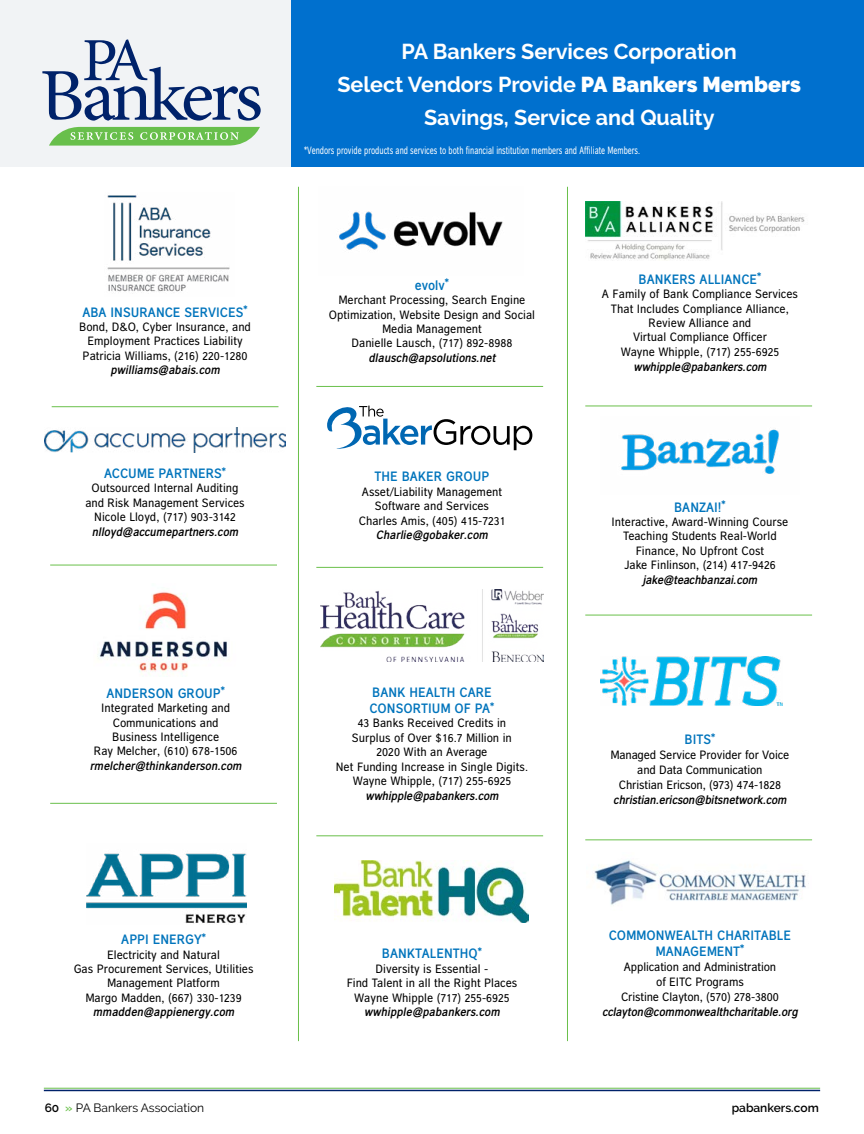
<style>
.page{position:relative;width:864px;height:1134px;background:#fff}
.page>*{position:absolute;margin:0;border:0;box-sizing:border-box;transform-origin:0 0}
.t1{font:700 21.6px/33px "Raleway";color:#fff;text-align:center}
.t2{font:600 13.5px/16.2px "Carnova";color:#0074bc;text-align:center}
.t3{font:12px/14.4px "Carnova";color:#000;text-align:center}
.t4{font:italic 600 12px "Carnova";letter-spacing:-.01em;color:#000}
.t5{font:12px "Raleway";color:#000}
.t6{font:600 12px "Raleway";color:#000}
.t7{font:10.5px "Carnova Narrow";color:#fff}
.s1{font-weight:900}
.s2{font-weight:600}
.s3{font-weight:600;color:#6ac04b}
</style>
<div class="page">
<hr style="left:44px;top:1088px;width:776px;height:1px;background:#6ac04b">
<hr style="left:44px;top:1090px;width:776px;height:1px;background:#00226a">
<div style="left:0;top:0;width:539px;height:166px;background:#f1f3f5"></div>
<svg style="left:42px;top:39px;width:219px;height:82px"></svg>
<svg style="left:49px;top:127px;width:211px;height:19px;background:#83ca6d"></svg>
<div style="left:292px;top:0;width:572px;height:166px;background:#0070ce"></div>
<img style="left:334px;top:861px;width:194px;height:61px">
<hr style="left:52px;top:406px;width:226px;height:1px;background:#6ac04b">
<hr style="left:316px;top:386px;width:227px;height:1px;background:#6ac04b">
<hr style="left:585px;top:406px;width:227px;height:1px;background:#6ac04b">
<hr style="left:316px;top:567px;width:227px;height:1px;background:#6ac04b">
<hr style="left:50px;top:803px;width:227px;height:1px;background:#6ac04b">
<img style="left:107px;top:195px;width:123px;height:98px">
<img style="left:45px;top:428px;width:240px;height:25px">
<img style="left:97px;top:592px;width:132px;height:82px">
<img style="left:86px;top:853px;width:161px;height:71px">
<img style="left:339px;top:211px;width:164px;height:39px">
<img style="left:585px;top:202px;width:220px;height:58px">
<img style="left:621px;top:429px;width:158px;height:45px">
<img style="left:600px;top:656px;width:183px;height:50px">
<img style="left:594px;top:860px;width:215px;height:45px">
<svg style="left:327px;top:406px;width:205px;height:44px"></svg>
<img style="left:320px;top:590px;width:223px;height:72px">
<hr style="left:585px;top:615px;width:227px;height:1px;background:#6ac04b">
<hr style="left:585px;top:839px;width:227px;height:1px;background:#6ac04b">
<hr style="left:316px;top:835px;width:227px;height:1px;background:#6ac04b">
<hr style="left:298px;top:187px;width:1px;height:854px;background:#6ac04b">
<hr style="left:567px;top:187px;width:1px;height:854px;background:#6ac04b">
<hr style="left:50px;top:565px;width:227px;height:1px;background:#6ac04b">
<p class="t2" style="left:82px;top:304px;width:167px">ABA INSURANCE SERVICES<sup>*</sup></p>
<p class="t3" style="left:79px;top:320px;width:173px">Bond, D&amp;O, Cyber Insurance, and<br>Employment Practices Liability<br>Patricia Williams, (216) 220-1280</p>
<p class="t4" style="left:110px;top:363px;width:111px">pwilliams@abais.com</p>
<p class="t2" style="left:104px;top:465px;width:124px">ACCUME PARTNERS<sup>*</sup></p>
<p class="t3" style="left:85px;top:481px;width:161px">Outsourced Internal Auditing and Risk Management Services<br>Nicole Lloyd, (717) 903-3142</p>
<p class="t4" style="left:92px;top:525px;width:148px">nlloyd@accumepartners.com</p>
<p class="t2" style="left:106px;top:685px;width:120px">ANDERSON GROUP<sup>*</sup></p>
<p class="t3" style="left:94px;top:701px;width:145px">Integrated Marketing and<br>Communications and<br>Business Intelligence<br>Ray Melcher, (610) 678-1506</p>
<p class="t4" style="left:90px;top:759px;width:153px">rmelcher@thinkanderson.com</p>
<p class="t2" style="left:121px;top:931px;width:86px">APPI ENERGY<sup>*</sup></p>
<p class="t3" style="left:74px;top:947px;width:181px">Electricity and Natural<br>Gas Procurement Services, Utilities<br>Management Platform<br>Margo Madden, (667) 330-1239</p>
<p class="t4" style="left:93px;top:1005px;width:143px">mmadden@appienergy.com</p>
<h1 class="t1" style="left:337px;top:35px;width:465px">PA Bankers Services Corporation<br>Select Vendors Provide <span class="s1">PA Bankers Members<br></span>Savings, Service and Quality</h1>
<p class="t7" style="left:304px;top:145px;width:338px">*Vendors provide products and services to both financial institution members and Affiliate Members.</p>
<p class="t2" style="left:415px;top:277px;width:36px">evolv<sup>*</sup></p>
<p class="t3" style="left:329px;top:293px;width:208px">Merchant Processing, Search Engine<br>Optimization, Website Design and Social<br>Media Management<br>Danielle Lausch, (717) 892-8988</p>
<p class="t4" style="left:369px;top:351px;width:128px">dlausch@apsolutions.net</p>
<p class="t2" style="left:375px;top:469px;width:116px">THE BAKER GROUP</p>
<p class="t3" style="left:359px;top:484px;width:148px">Asset/Liability Management<br>Software and Services<br>Charles Amis, (405) 415-7231</p>
<p class="t4" style="left:376px;top:528px;width:114px">Charlie@gobaker.com</p>
<p class="t2" style="left:370px;top:684px;width:126px;text-align:left">BANK HEALTH CARE<br>CONSORTIUM OF PA<sup>*</sup></p>
<p class="t3" style="left:336px;top:716px;width:194px">43 Banks Received Credits in<br>Surplus of Over $16.7 Million in<br>2020 With an Average<br>Net Funding Increase in Single Digits.<br>Wayne Whipple, (717) 255-6925</p>
<p class="t4" style="left:365px;top:789px;width:135px">wwhipple@pabankers.com</p>
<p class="t2" style="left:382px;top:946px;width:102px">BANKTALENTHQ<sup>*</sup></p>
<p class="t3" style="left:347px;top:961px;width:172px">Diversity is Essential -<br>Find Talent in all the Right Places<br>Wayne Whipple (717) 255-6925</p>
<p class="t4" style="left:364px;top:1005px;width:137px">wwhipple@pabankers.com</p>
<p class="t2" style="left:639px;top:271px;width:124px">BANKERS ALLIANCE<sup>*</sup></p>
<p class="t3" style="left:602px;top:287px;width:197px">A Family of Bank Compliance Services<br>That Includes Compliance Alliance,<br>Review Alliance and<br>Virtual Compliance Officer<br>Wayne Whipple, (717) 255-6925</p>
<p class="t4" style="left:633px;top:360px;width:135px">wwhipple@pabankers.com</p>
<p class="t2" style="left:674px;top:499px;width:53px">BANZAI!<sup>*</sup></p>
<p class="t3" style="left:612px;top:515px;width:178px">Interactive, Award-Winning Course<br>Teaching Students Real-World<br>Finance, No Upfront Cost<br>Jake Finlinson, (214) 417-9426</p>
<p class="t4" style="left:643px;top:573px;width:116px">jake@teachbanzai.com</p>
<p class="t2" style="left:685px;top:731px;width:32px">BITS<sup>*</sup></p>
<p class="t3" style="left:611px;top:747px;width:180px;line-height:15px">Managed Service Provider for Voice and Data Communication<br>Christian Ericson, (973) 474-1828</p>
<p class="t4" style="left:613px;top:793px;width:175px">christian.ericson@bitsnetwork.com</p>
<p class="t2" style="left:609px;top:927px;width:184px">COMMONWEALTH CHARITABLE<br>MANAGEMENT<sup>*</sup></p>
<p class="t3" style="left:621px;top:959px;width:159px;line-height:15px">Application and Administration of EITC Programs<br>Cristine Clayton, (570) 278-3800</p>
<p class="t4" style="left:602px;top:1005px;width:197px">cclayton@commonwealthcharitable.org</p>
<p class="t5" style="left:45px;top:1100px;width:161px"><span class="s2">60</span> <span class="s3">»</span> PA Bankers Association</p>
<p class="t6" style="left:732px;top:1100px;width:89px">pabankers.com</p>
</div>
